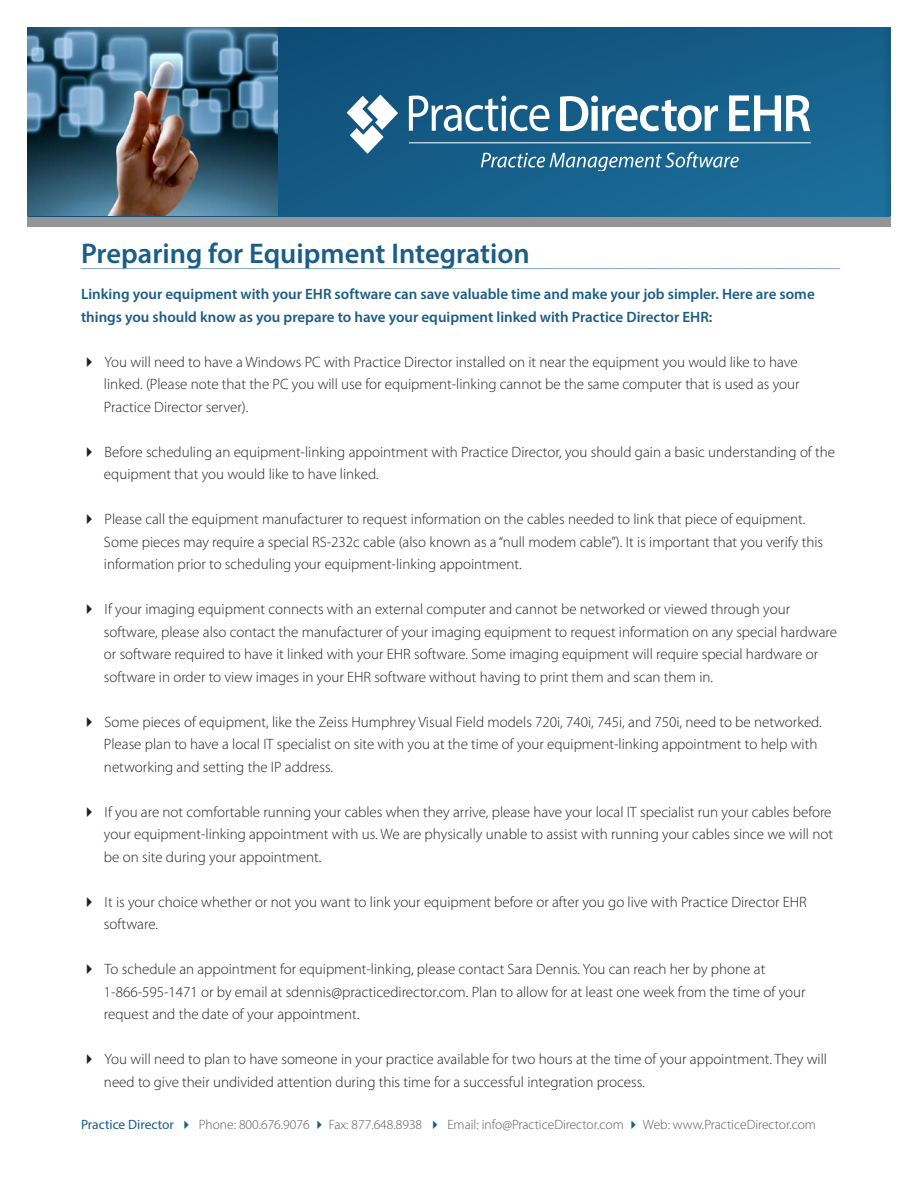
<style>
.page{position:relative;width:918px;height:1188px;background:#fff}
.page>*{position:absolute;margin:0;border:0;box-sizing:border-box;transform-origin:0 0}
.t1{font:600 28.5px "Myriad Pro";color:#1a5d87}
.t2{font:16.5px "Bembo Std";color:#7296be}
.t3{font:300 15px "Myriad Pro";color:#231f20}
.t4{font:600 15px/22.5px "Myriad Pro";color:#1a5d87}
.t5{font:300 13.5px "Myriad Pro";color:#57585a}
.s1{font-weight:400;color:#1a5d87}
.s2{color:#1a5d87}
</style>
<div class="page">
<div style="left:27px;top:216px;width:864px;height:11px;background:#939598"></div>
<img style="left:278px;top:27px;width:611px;height:189px">
<svg style="left:347px;top:94px;width:51px;height:60px"></svg>
<svg style="left:481px;top:152px;width:258px;height:19px;background:#4a85a7"></svg>
<svg style="left:409px;top:96px;width:140px;height:35px"></svg>
<hr style="left:409px;top:143px;width:402px;height:1px;background:#fff">
<svg style="left:560px;top:96px;width:158px;height:35px"></svg>
<svg style="left:729px;top:95px;width:81px;height:36px"></svg>
<img style="left:27px;top:27px;width:251px;height:189px">
<p class="t1" style="left:81px;top:235px;width:450px">Preparing for Equipment Integration</p>
<p class="t2" style="left:81px;top:252px;width:760px">____________________________________________________________________________________________</p>
<p class="t4" style="left:81px;top:283px;width:735px">Linking your equipment with your EHR software can save valuable time and make your job simpler. Here are some things you should know as you prepare to have your equipment linked with Practice Director EHR:</p>
<p class="t3" style="left:81px;top:353px;width:718px">✔ You will need to have a Windows PC with Practice Director installed on it near the equipment you would like to have</p>
<p class="t3" style="left:104px;top:375px;width:697px">linked. (Please note that the PC you will use for equipment-linking cannot be the same computer that is used as your</p>
<p class="t3" style="left:104px;top:398px;width:146px">Practice Director server).</p>
<p class="t3" style="left:81px;top:443px;width:756px">✔ Before scheduling an equipment-linking appointment with Practice Director, you should gain a basic understanding of the</p>
<p class="t3" style="left:104px;top:465px;width:276px">equipment that you would like to have linked.</p>
<p class="t3" style="left:81px;top:510px;width:726px">✔ Please call the equipment manufacturer to request information on the cables needed to link that piece of equipment.</p>
<p class="t3" style="left:104px;top:533px;width:721px">Some pieces may require a special RS-232c cable (also known as a “null modem cable”). It is important that you verify this</p>
<p class="t3" style="left:104px;top:555px;width:419px">information prior to scheduling your equipment-linking appointment.</p>
<p class="t3" style="left:81px;top:600px;width:711px">✔ If your imaging equipment connects with an external computer and cannot be networked or viewed through your</p>
<p class="t3" style="left:104px;top:623px;width:735px">software, please also contact the manufacturer of your imaging equipment to request information on any special hardware</p>
<p class="t3" style="left:104px;top:645px;width:716px">or software required to have it linked with your EHR software. Some imaging equipment will require special hardware or</p>
<p class="t3" style="left:104px;top:668px;width:611px">software in order to view images in your EHR software without having to print them and scan them in.</p>
<p class="t3" style="left:81px;top:713px;width:742px">✔ Some pieces of equipment, like the Zeiss Humphrey Visual Field models 720i, 740i, 745i, and 750i, need to be networked.</p>
<p class="t3" style="left:104px;top:735px;width:715px">Please plan to have a local IT specialist on site with you at the time of your equipment-linking appointment to help with</p>
<p class="t3" style="left:104px;top:758px;width:231px">networking and setting the IP address.</p>
<p class="t3" style="left:81px;top:803px;width:752px">✔ If you are not comfortable running your cables when they arrive, please have your local IT specialist run your cables before</p>
<p class="t3" style="left:104px;top:825px;width:731px">your equipment-linking appointment with us. We are physically unable to assist with running your cables since we will not</p>
<p class="t3" style="left:104px;top:848px;width:219px">be on site during your appointment.</p>
<p class="t3" style="left:81px;top:893px;width:727px">✔ It is your choice whether or not you want to link your equipment before or after you go live with Practice Director EHR</p>
<p class="t3" style="left:104px;top:915px;width:56px">software.</p>
<p class="t3" style="left:81px;top:960px;width:686px">✔ To schedule an appointment for equipment-linking, please contact Sara Dennis. You can reach her by phone at</p>
<p class="t3" style="left:104px;top:983px;width:703px">1-866-595-1471 or by email at sdennis@practicedirector.com. Plan to allow for at least one week from the time of your</p>
<p class="t3" style="left:104px;top:1005px;width:257px">request and the date of your appointment.</p>
<p class="t3" style="left:81px;top:1050px;width:748px">✔ You will need to plan to have someone in your practice available for two hours at the time of your appointment. They will</p>
<p class="t3" style="left:104px;top:1073px;width:542px">need to give their undivided attention during this time for a successful integration process.</p>
<p class="t5" style="left:81px;top:1116px;width:737px"><span class="s1">Practice Director</span> <span class="s2">✔</span> Phone: 800.676.9076 <span class="s2">✔</span> Fax: 877.648.8938 <span class="s2">✔</span> Email: info@PracticeDirector.com <span class="s2">✔</span> Web: www.PracticeDirector.com</p>
</div>
